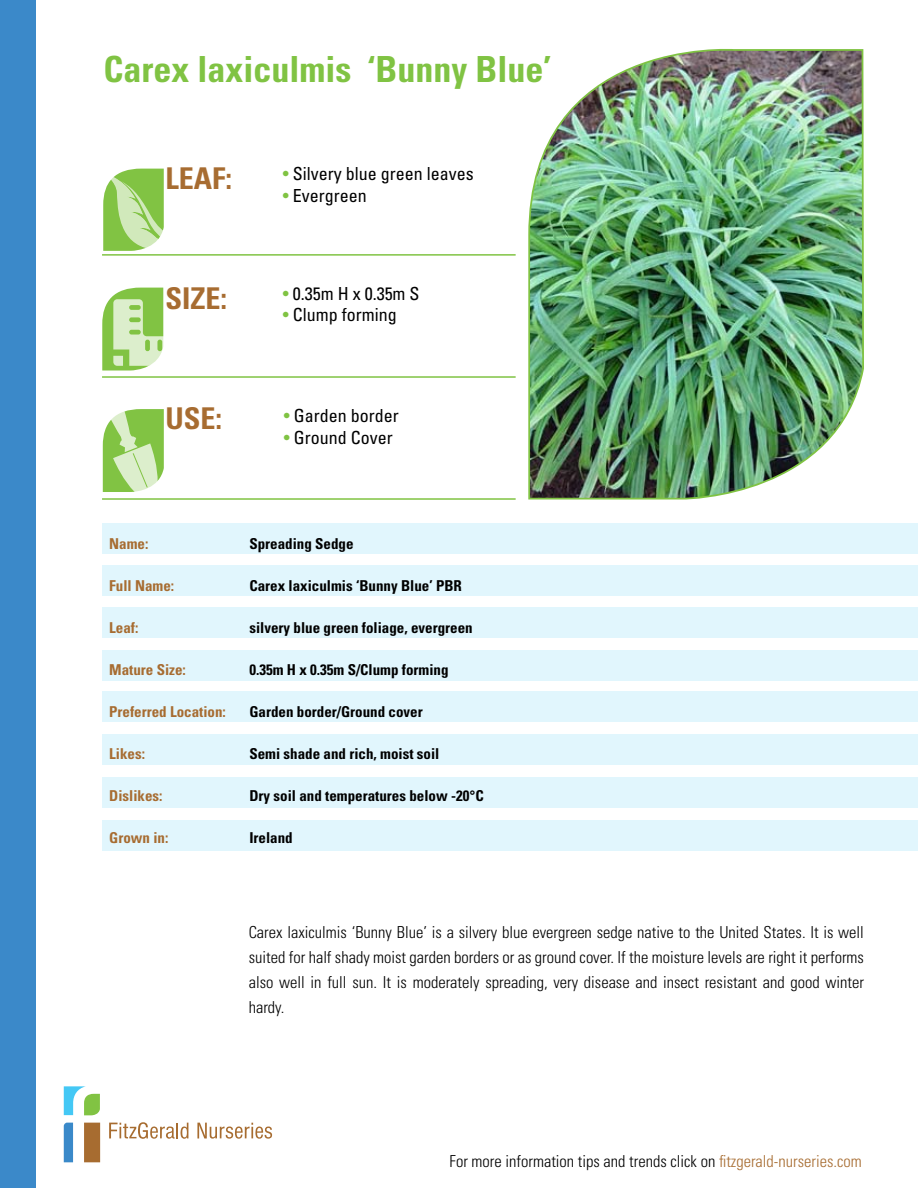
<style>
.page{position:relative;width:918px;height:1188px;background:#fff}
.page>*{position:absolute;margin:0;border:0;box-sizing:border-box;transform-origin:0 0}
.t1{font:700 condensed 36px "Univers";color:#80c343}
.t2{font:700 condensed 30px "Univers";color:#a76c31}
.t3{font:condensed 18px "Univers";color:#000}
.t4{font:300 condensed 16.5px/24.8px "Univers";color:#000;text-align:justify}
.t5{font:700 condensed 15px "Univers";color:#000}
.t6{font:700 condensed 15px "Univers";color:#a76c31}
.s1{color:#80c343}
.s2{color:#a76c31}
</style>
<div class="page">
<img style="left:528px;top:49px;width:336px;height:451px">
<div style="left:102px;top:524px;width:816px;height:30px;background:#e1f6fd"></div>
<div style="left:102px;top:565px;width:816px;height:30px;background:#e1f6fd"></div>
<div style="left:102px;top:608px;width:816px;height:30px;background:#e1f6fd"></div>
<div style="left:102px;top:650px;width:816px;height:30px;background:#e1f6fd"></div>
<div style="left:102px;top:691px;width:816px;height:31px;background:#e1f6fd"></div>
<div style="left:102px;top:734px;width:816px;height:31px;background:#e1f6fd"></div>
<div style="left:102px;top:777px;width:816px;height:31px;background:#e1f6fd"></div>
<div style="left:102px;top:820px;width:816px;height:30px;background:#e1f6fd"></div>
<svg style="left:64px;top:1123px;width:9px;height:39px"></svg>
<svg style="left:84px;top:1123px;width:16px;height:39px"></svg>
<svg style="left:64px;top:1086px;width:36px;height:29px"></svg>
<svg style="left:109px;top:1122px;width:79px;height:17px"></svg>
<svg style="left:197px;top:1123px;width:75px;height:16px"></svg>
<div style="left:0;top:0;width:36px;height:1188px;background:#3b89c9"></div>
<svg style="left:102px;top:288px;width:62px;height:83px;background:#b2da8c"></svg>
<svg style="left:102px;top:409px;width:62px;height:83px;background:#add886"></svg>
<hr style="left:102px;top:254px;width:414px;height:2px;background:#80c343">
<hr style="left:102px;top:376px;width:414px;height:2px;background:#80c343">
<hr style="left:102px;top:498px;width:414px;height:2px;background:#80c343">
<svg style="left:103px;top:169px;width:61px;height:82px;background:#a5d479"></svg>
<h1 class="t1" style="left:103px;top:47px;width:449px">Carex laxiculmis ‘Bunny Blue’</h1>
<h2 class="t2" style="left:165px;top:159px;width:68px">LEAF:</h2>
<p class="t3" style="left:283px;top:162px;width:192px"><span class="s1">•</span> Silvery blue green leaves</p>
<p class="t3" style="left:283px;top:184px;width:85px"><span class="s1">•</span> Evergreen</p>
<h2 class="t2" style="left:165px;top:279px;width:63px">SIZE:</h2>
<p class="t3" style="left:283px;top:282px;width:138px"><span class="s1">•</span> 0.35m H x 0.35m S</p>
<p class="t3" style="left:283px;top:303px;width:115px"><span class="s1">•</span> Clump forming</p>
<h2 class="t2" style="left:165px;top:399px;width:58px">USE:</h2>
<p class="t3" style="left:284px;top:405px;width:116px"><span class="s1">•</span> Garden border</p>
<p class="t3" style="left:284px;top:426px;width:110px"><span class="s1">•</span> Ground Cover</p>
<p class="t6" style="left:109px;top:535px;width:41px">Name:</p>
<p class="t6" style="left:109px;top:577px;width:66px">Full Name:</p>
<p class="t6" style="left:109px;top:619px;width:31px">Leaf:</p>
<p class="t6" style="left:109px;top:661px;width:78px">Mature Size:</p>
<p class="t6" style="left:109px;top:703px;width:118px">Preferred Location:</p>
<p class="t6" style="left:109px;top:745px;width:37px">Likes:</p>
<p class="t6" style="left:109px;top:787px;width:55px">Dislikes:</p>
<p class="t6" style="left:109px;top:829px;width:61px">Grown in:</p>
<p class="t5" style="left:249px;top:535px;width:106px">Spreading Sedge</p>
<p class="t5" style="left:249px;top:577px;width:214px">Carex laxiculmis ‘Bunny Blue’ PBR</p>
<p class="t5" style="left:249px;top:619px;width:225px">silvery blue green foliage, evergreen</p>
<p class="t5" style="left:249px;top:661px;width:201px">0.35m H x 0.35m S/Clump forming</p>
<p class="t5" style="left:249px;top:703px;width:175px">Garden border/Ground cover</p>
<p class="t5" style="left:249px;top:745px;width:191px">Semi shade and rich, moist soil</p>
<p class="t5" style="left:249px;top:787px;width:236px">Dry soil and temperatures below -20°C</p>
<p class="t5" style="left:249px;top:829px;width:45px">Ireland</p>
<p class="t4" style="left:249px;top:920px;width:617px">Carex laxiculmis ‘Bunny Blue’ is a silvery blue evergreen sedge native to the United States. It is well suited for half shady moist garden borders or as ground cover. If the moisture levels are right it performs also well in full sun. It is moderately spreading, very disease and insect resistant and good winter hardy.</p>
<p class="t4" style="left:450px;top:1148px;width:414px">For more information tips and trends click on <span class="s2">fitzgerald-nurseries.com</span></p>
</div>
